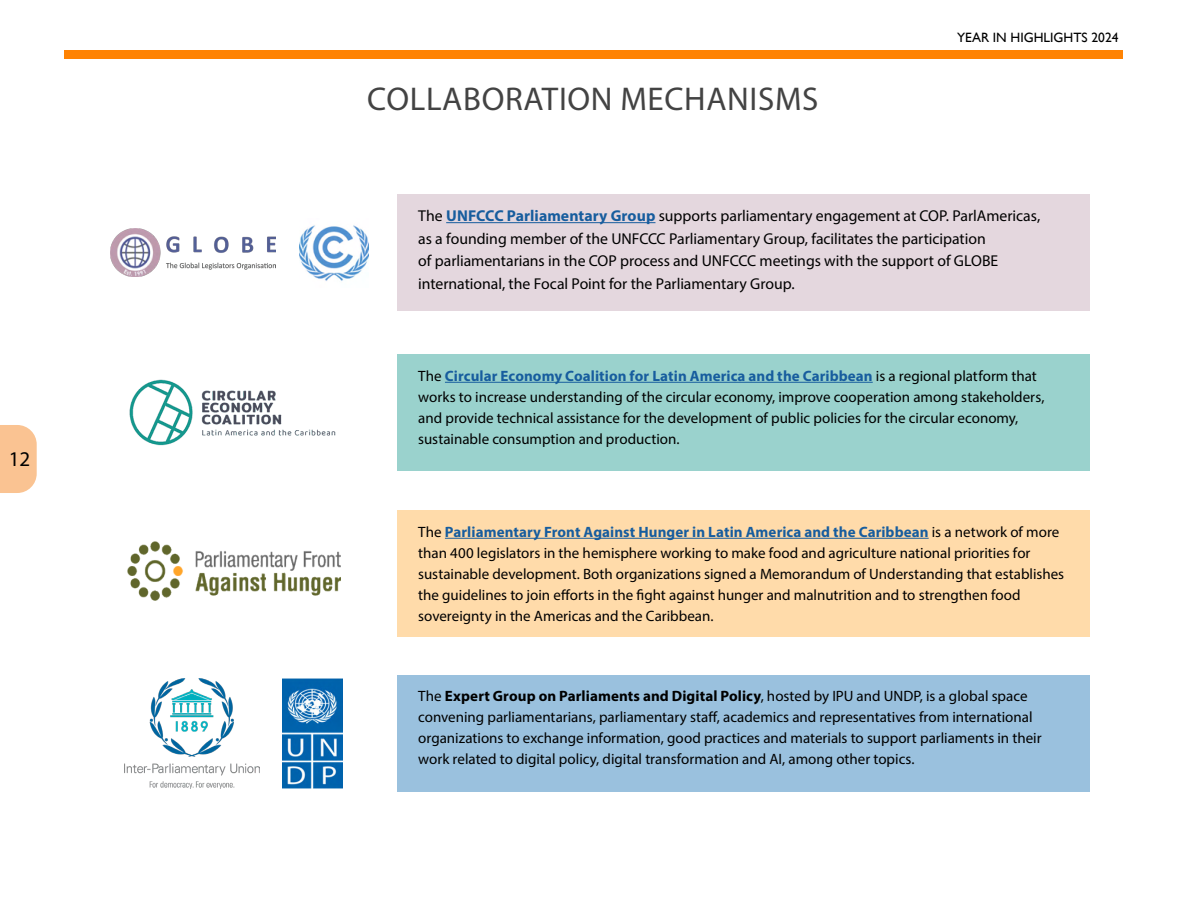
<style>
.page{position:relative;width:1188px;height:918px;background:#fff}
.page>*{position:absolute;margin:0;border:0;box-sizing:border-box;transform-origin:0 0}
.H2_-_Heading{font:33px "Myriad Pro";letter-spacing:.02em;color:#434343}
.t1{font:21px "Myriad Pro";color:#000}
.Body_paragraph{font:15.75px/22.5px "Myriad Pro";letter-spacing:-.005em;color:#000}
.Body_paragraph-2{font:15px/21px "Myriad Pro";color:#000}
.t2{font:13.5px "Gill Sans";color:#000}
.s1{font-weight:700;color:#175d9e}
.s2{font-weight:700}
</style>
<div class="page">
<div style="left:65px;top:50px;width:1058px;height:9px;background:#ff8303"></div>
<svg style="left:0;top:425px;width:37px;height:68px;background:#fac799"></svg>
<div style="left:397px;top:195px;width:692px;height:116px;background:#e4d7de"></div>
<hr style="left:446px;top:222px;width:209px;height:1px;background:#175d9e">
<img style="left:300px;top:225px;width:69px;height:56px">
<img style="left:110px;top:229px;width:165px;height:47px">
<div style="left:397px;top:355px;width:692px;height:116px;background:#9ad2cd"></div>
<hr style="left:445px;top:382px;width:428px;height:1px;background:#175d9e">
<img style="left:129px;top:379px;width:207px;height:67px">
<div style="left:397px;top:510px;width:692px;height:126px;background:#ffdbaa"></div>
<hr style="left:445px;top:538px;width:484px;height:1px;background:#175d9e">
<img style="left:127px;top:542px;width:213px;height:58px">
<div style="left:397px;top:675px;width:692px;height:116px;background:#9ac1de"></div>
<img style="left:283px;top:678px;width:60px;height:110px">
<img style="left:125px;top:678px;width:135px;height:110px">
<h2 class="t1" style="left:9px;top:446px;width:23px">12</h2>
<p class="H2_-_Heading" style="left:367px;top:79px;width:453px">COLLABORATION MECHANISMS</p>
<p class="t2" style="left:957px;top:29px;width:163px">YEAR IN HIGHLIGHTS 2024</p>
<p class="Body_paragraph" style="left:418px;top:204px;width:624px">The <span class="s1">UNFCCC Parliamentary Group</span> supports parliamentary engagement at COP. ParlAmericas, as a founding member of the UNFCCC Parliamentary Group, facilitates the participation<br>of parliamentarians in the COP process and UNFCCC meetings with the support of GLOBE international, the Focal Point for the Parliamentary Group.</p>
<p class="Body_paragraph-2" style="left:418px;top:365px;width:628px">The <span class="s1">Circular Economy Coalition for Latin America and the Caribbean</span> is a regional platform that works to increase understanding of the circular economy, improve cooperation among stakeholders, and provide technical assistance for the development of public policies for the circular economy, sustainable consumption and production.</p>
<p class="Body_paragraph-2" style="left:418px;top:521px;width:647px">The <span class="s1">Parliamentary Front Against Hunger in Latin America and the Caribbean</span> is a network of more than 400 legislators in the hemisphere working to make food and agriculture national priorities for sustainable development. Both organizations signed a Memorandum of Understanding that establishes the guidelines to join efforts in the fight against hunger and malnutrition and to strengthen food sovereignty in the Americas and the Caribbean.</p>
<p class="Body_paragraph-2" style="left:418px;top:685px;width:625px">The <span class="s2">Expert Group on Parliaments and Digital Policy</span>, hosted by IPU and UNDP, is a global space convening parliamentarians, parliamentary staff, academics and representatives from international organizations to exchange information, good practices and materials to support parliaments in their work related to digital policy, digital transformation and AI, among other topics.</p>
</div>
